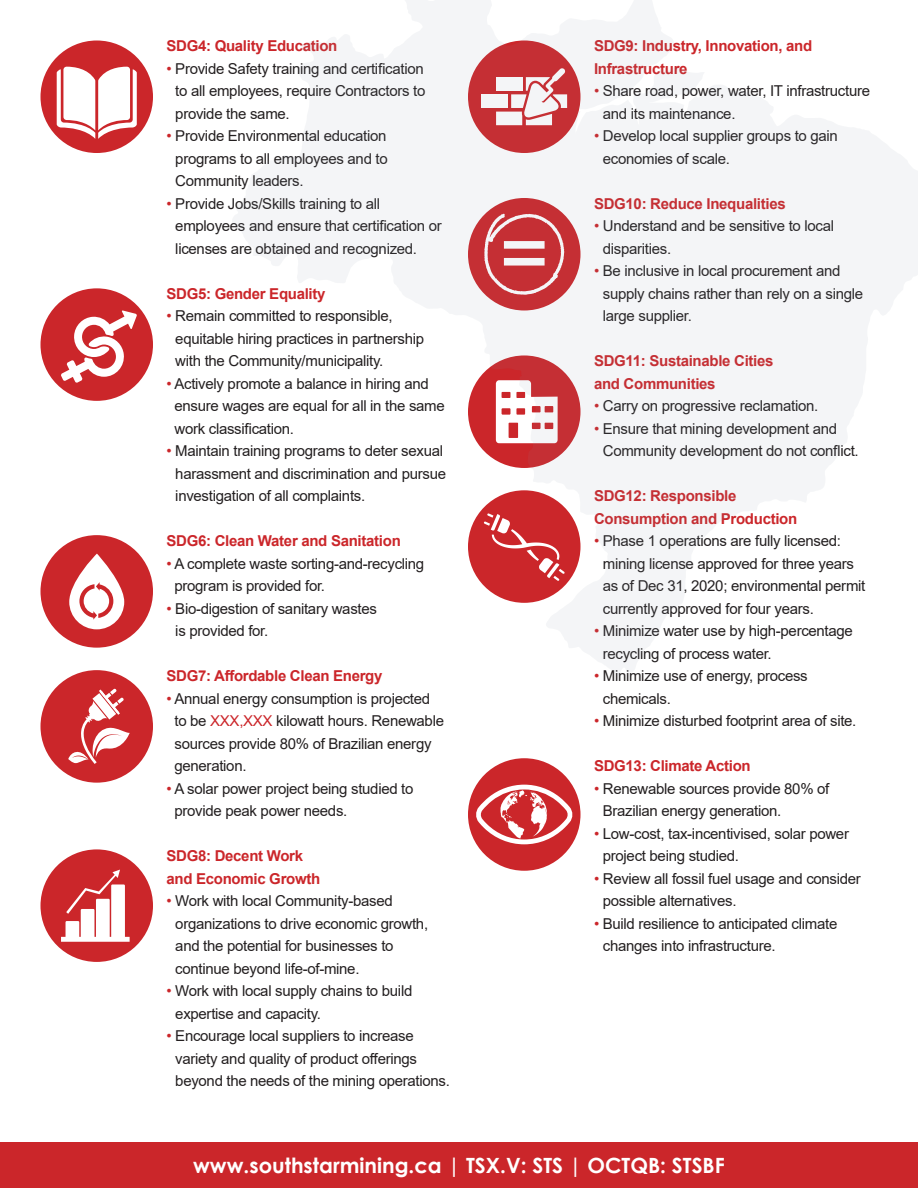
<style>
.page{position:relative;width:918px;height:1188px;background:#fff}
.page>*{position:absolute;margin:0;border:0;box-sizing:border-box;transform-origin:0 0}
.t1{font:700 21px "Century Gothic";color:#fff}
.t2{font:15px/22.5px "Arial";letter-spacing:-.02em;color:#231f20}
.t3{font:700 15px/22.5px "Arial";letter-spacing:-.02em;color:#cb262a}
.s1{color:#cb262a}
</style>
<div class="page">
<div style="left:0;top:1143px;width:918px;height:45px;background:#cb262a"></div>
<div style="left:40px;top:40px;width:113px;height:113px;background:#cb262a;border-radius:50%"></div>
<div style="left:40px;top:288px;width:113px;height:113px;background:#cb262a;border-radius:50%"></div>
<div style="left:40px;top:535px;width:113px;height:113px;background:#cb262a;border-radius:50%"></div>
<div style="left:468px;top:758px;width:113px;height:113px;background:#cb262a;border-radius:50%"></div>
<div style="left:40px;top:670px;width:113px;height:113px;background:#cb262a;border-radius:50%"></div>
<div style="left:40px;top:849px;width:113px;height:113px;background:#cb262a;border-radius:50%"></div>
<svg style="left:57px;top:67px;width:80px;height:72px"></svg>
<svg style="left:61px;top:310px;width:76px;height:73px"></svg>
<svg style="left:69px;top:553px;width:55px;height:76px"></svg>
<svg style="left:68px;top:689px;width:62px;height:75px"></svg>
<svg style="left:61px;top:870px;width:69px;height:72px"></svg>
<svg style="left:475px;top:785px;width:98px;height:59px"></svg>
<svg style="left:233px;top:0;width:685px;height:674px;fill:#f4f5f7"></svg>
<p class="t3" style="left:167px;top:35px;width:172px">SDG4: Quality Education</p>
<p class="t2" style="left:175px;top:57px;width:252px;text-align:justify;text-indent:-9px"><span class="s1">•</span> Provide Safety training and certification to all employees, require Contractors to provide the same.</p>
<p class="t2" style="left:175px;top:125px;width:214px;text-align:justify;text-indent:-9px"><span class="s1">•</span> Provide Environmental education programs to all employees and to Community leaders.</p>
<p class="t2" style="left:175px;top:192px;width:268px;text-indent:-9px"><span class="s1">•</span> Provide Jobs/Skills training to all employees and ensure that certification or licenses are obtained and recognized.</p>
<p class="t3" style="left:167px;top:283px;width:161px">SDG5: Gender Equality</p>
<p class="t2" style="left:175px;top:305px;width:250px;text-indent:-9px"><span class="s1">•</span> Remain committed to responsible, equitable hiring practices in partnership with the Community/municipality.</p>
<p class="t2" style="left:175px;top:372px;width:272px;text-indent:-8px"><span class="s1">•</span> Actively promote a balance in hiring and ensure wages are equal for all in the same work classification.</p>
<p class="t2" style="left:175px;top:440px;width:272px;text-indent:-9px"><span class="s1">•</span> Maintain training programs to deter sexual harassment and discrimination and pursue investigation of all complaints.</p>
<p class="t3" style="left:167px;top:530px;width:236px">SDG6: Clean Water and Sanitation</p>
<p class="t2" style="left:175px;top:552px;width:251px;text-indent:-8px"><span class="s1">•</span> A complete waste sorting-and-recycling program is provided for.</p>
<p class="t2" style="left:175px;top:597px;width:203px;text-indent:-9px"><span class="s1">•</span> Bio-digestion of sanitary wastes is provided for.</p>
<p class="t3" style="left:167px;top:665px;width:218px">SDG7: Affordable Clean Energy</p>
<p class="t2" style="left:175px;top:687px;width:271px;text-indent:-8px"><span class="s1">•</span> Annual energy consumption is projected to be <span class="s1">XXX,XXX</span> kilowatt hours. Renewable sources provide 80% of Brazilian energy generation.</p>
<p class="t2" style="left:175px;top:777px;width:241px;text-indent:-8px"><span class="s1">•</span> A solar power project being studied to provide peak power needs.</p>
<p class="t3" style="left:167px;top:845px;width:155px">SDG8: Decent Work and Economic Growth</p>
<p class="t2" style="left:175px;top:890px;width:254px;text-indent:-9px"><span class="s1">•</span> Work with local Community-based organizations to drive economic growth, and the potential for businesses to continue beyond life-of-mine.</p>
<p class="t2" style="left:175px;top:980px;width:239px;text-indent:-9px"><span class="s1">•</span> Work with local supply chains to build expertise and capacity.</p>
<p class="t2" style="left:175px;top:1025px;width:276px;text-indent:-9px"><span class="s1">•</span> Encourage local suppliers to increase variety and quality of product offerings beyond the needs of the mining operations.</p>
<p class="t3" style="left:594px;top:35px;width:220px">SDG9: Industry, Innovation, and<br>Infrastructure</p>
<p class="t2" style="left:603px;top:80px;width:269px;text-indent:-9px"><span class="s1">•</span> Share road, power, water, IT infrastructure and its maintenance.</p>
<p class="t2" style="left:603px;top:125px;width:237px;text-indent:-9px"><span class="s1">•</span> Develop local supplier groups to gain economies of scale.</p>
<p class="t3" style="left:594px;top:193px;width:193px">SDG10: Reduce Inequalities</p>
<p class="t2" style="left:603px;top:215px;width:233px;text-indent:-9px"><span class="s1">•</span> Understand and be sensitive to local disparities.</p>
<p class="t2" style="left:603px;top:260px;width:262px;text-indent:-9px"><span class="s1">•</span> Be inclusive in local procurement and supply chains rather than rely on a single large supplier.</p>
<p class="t3" style="left:594px;top:350px;width:181px">SDG11: Sustainable Cities and Communities</p>
<p class="t2" style="left:594px;top:395px;width:226px"><span class="s1">•</span> Carry on progressive reclamation.</p>
<p class="t2" style="left:603px;top:417px;width:257px;text-indent:-9px"><span class="s1">•</span> Ensure that mining development and<br>Community development do not conflict.</p>
<p class="t3" style="left:594px;top:485px;width:205px">SDG12: Responsible<br>Consumption and Production</p>
<p class="t2" style="left:603px;top:530px;width:264px;text-indent:-9px"><span class="s1">•</span> Phase 1 operations are fully licensed: mining license approved for three years as of Dec 31, 2020; environmental permit currently approved for four years.</p>
<p class="t2" style="left:603px;top:620px;width:252px;text-indent:-9px"><span class="s1">•</span> Minimize water use by high-percentage recycling of process water.</p>
<p class="t2" style="left:603px;top:665px;width:206px;text-indent:-9px"><span class="s1">•</span> Minimize use of energy, process chemicals.</p>
<p class="t2" style="left:594px;top:710px;width:264px"><span class="s1">•</span> Minimize disturbed footprint area of site.</p>
<p class="t3" style="left:594px;top:755px;width:158px">SDG13: Climate Action</p>
<p class="t2" style="left:603px;top:777px;width:228px;text-indent:-9px"><span class="s1">•</span> Renewable sources provide 80% of<br>Brazilian energy generation.</p>
<p class="t2" style="left:603px;top:822px;width:248px;text-indent:-9px"><span class="s1">•</span> Low-cost, tax-incentivised, solar power project being studied.</p>
<p class="t2" style="left:603px;top:867px;width:260px;text-indent:-9px"><span class="s1">•</span> Review all fossil fuel usage and consider possible alternatives.</p>
<p class="t2" style="left:603px;top:912px;width:236px;text-indent:-9px"><span class="s1">•</span> Build resilience to anticipated climate changes into infrastructure.</p>
<p class="t1" style="left:193px;top:1150px;width:533px">www.southstarmining.ca | TSX.V: STS | OCTQB: STSBF</p>
</div>
